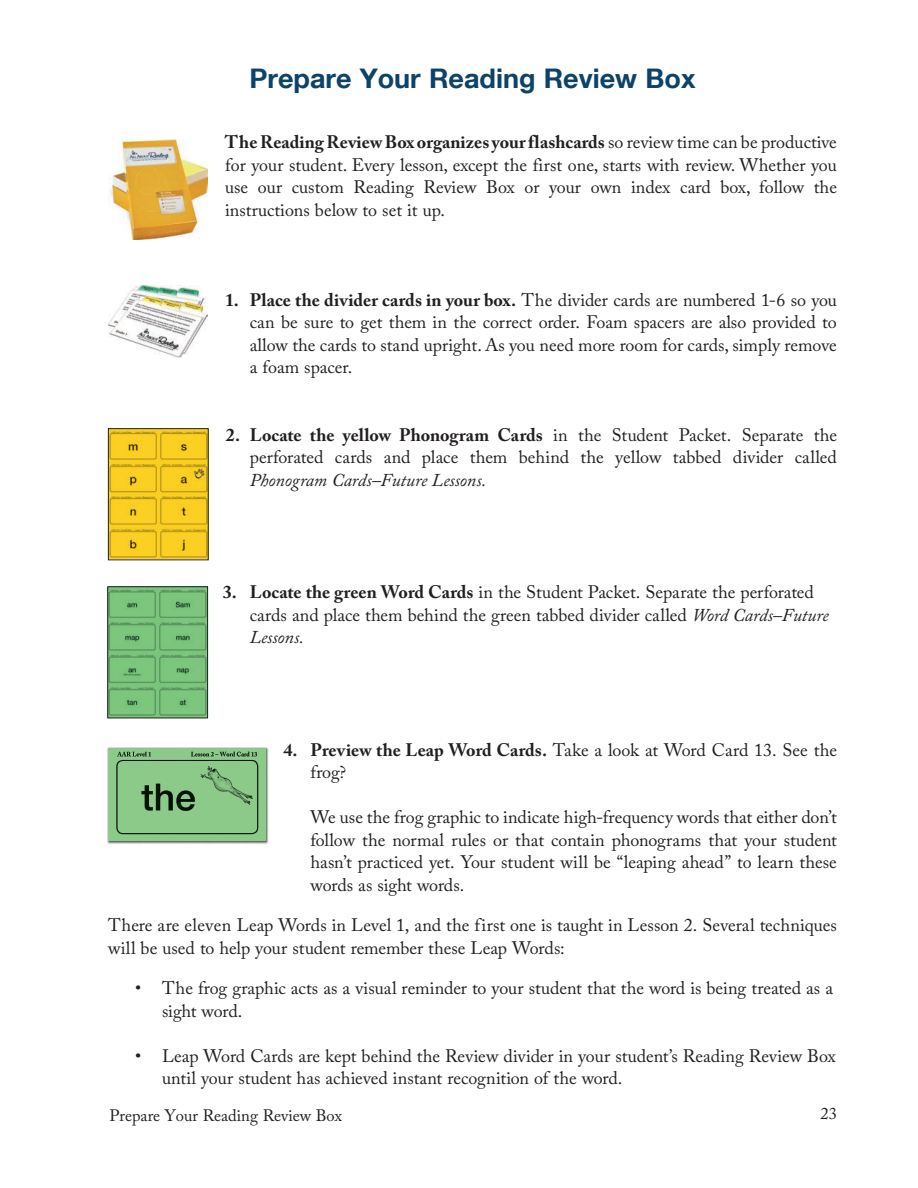
<style>
.page{position:relative;width:918px;height:1188px;background:#fff}
.page>*{position:absolute;margin:0;border:0;box-sizing:border-box;transform-origin:0 0}
.t1{font:700 27px "Helvetica Neue LT Com";color:#0d4269}
.Paragraph_Main{font:18px/22.5px "Adobe Caslon Pro";color:#231f20}
.t2{font:16.5px "Adobe Caslon Pro";color:#231f20}
.s1{font-weight:700}
.s2{font-style:italic}
</style>
<div class="page">
<img style="left:108px;top:140px;width:100px;height:100px">
<img style="left:108px;top:286px;width:100px;height:71px">
<img style="left:110px;top:430px;width:97px;height:128px">
<div style="left:108px;top:428px;width:101px;height:132px;border:1px solid #231f20"></div>
<img style="left:109px;top:588px;width:97px;height:128px">
<div style="left:107px;top:586px;width:101px;height:132px;border:1px solid #231f20"></div>
<div style="left:95px;top:738px;width:190px;height:111px;background:#231f20;opacity:.75"></div>
<img style="left:190px;top:765px;width:68px;height:41px">
<p class="t1" style="left:250px;top:62px;width:448px">Prepare Your Reading Review Box</p>
<p class="Paragraph_Main" style="left:225px;top:131px;width:614px;text-align:justify"><span class="s1">The Reading Review Box organizes your flashcards</span> so review time can be productive for your student. Every lesson, except the first one, starts with review. Whether you use our custom Reading Review Box or your own index card box, follow the instructions below to set it up.</p>
<p class="Paragraph_Main" style="left:250px;top:288px;width:589px;text-align:justify;text-indent:-25px"><span class="s1">1. Place the divider cards in your box.</span> The divider cards are numbered 1-6 so you can be sure to get them in the correct order. Foam spacers are also provided to allow the cards to stand upright. As you need more room for cards, simply remove a foam spacer.</p>
<p class="Paragraph_Main" style="left:250px;top:423px;width:589px;text-align:justify;text-indent:-24px"><span class="s1">2. Locate the yellow Phonogram Cards</span> in the Student Packet. Separate the perforated cards and place them behind the yellow tabbed divider called <span class="s2">Phonogram Cards–Future Lessons.</span></p>
<p class="Paragraph_Main" style="left:250px;top:581px;width:580px;text-indent:-27px"><span class="s1">3. Locate the green Word Cards</span> in the Student Packet. Separate the perforated cards and place them behind the green tabbed divider called <span class="s2">Word Cards–Future<br>Lessons.</span></p>
<p class="Paragraph_Main" style="left:310px;top:738px;width:528px;text-indent:-27px"><span class="s1">4. Preview the Leap Word Cards.</span> Take a look at Word Card 13. See the frog?</p>
<p class="Paragraph_Main" style="left:310px;top:806px;width:528px;text-align:justify">We use the frog graphic to indicate high-frequency words that either don’t follow the normal rules or that contain phonograms that your student hasn’t practiced yet. Your student will be “leaping ahead” to learn these words as sight words.</p>
<p class="Paragraph_Main" style="left:108px;top:914px;width:730px">There are eleven Leap Words in Level 1, and the first one is taught in Lesson 2. Several techniques will be used to help your student remember these Leap Words:</p>
<p class="Paragraph_Main" style="left:162px;top:977px;width:673px;text-indent:-27px">• The frog graphic acts as a visual reminder to your student that the word is being treated as a sight word.</p>
<p class="Paragraph_Main" style="left:162px;top:1044px;width:675px;text-indent:-27px">• Leap Word Cards are kept behind the Review divider in your student’s Reading Review Box until your student has achieved instant recognition of the word.</p>
<p class="t2" style="left:110px;top:1105px;width:234px">Prepare Your Reading Review Box</p>
<p class="t2" style="left:820px;top:1104px;width:18px">23</p>
</div>
